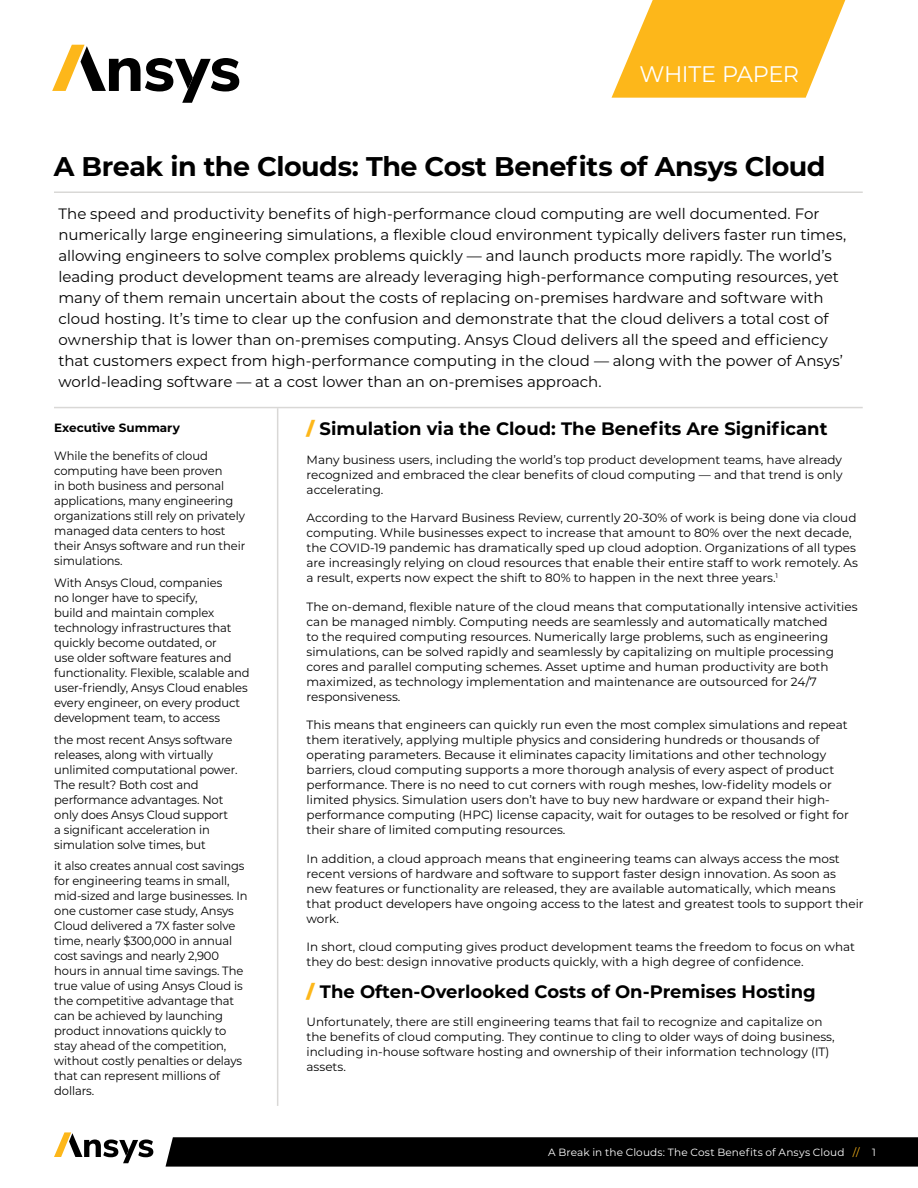
<style>
.page{position:relative;width:918px;height:1188px;background:#fff}
.page>*{position:absolute;margin:0;border:0;box-sizing:border-box;transform-origin:0 0}
.t1{font:700 27px "Montserrat";letter-spacing:-.015em;color:#000}
.t2{font:22.5px "Montserrat";letter-spacing:-.02em;color:#fff}
.t3{font:700 18px "Montserrat";color:#000}
.t4{font:15px/21px "Montserrat";letter-spacing:-.005em;color:#000}
.t5{font:12px/15px "Montserrat";color:#000}
.t6{font:12px/15px "Montserrat";color:#000;scale:.96 1}
.t7{font:700 12px "Montserrat";color:#000}
.t8{font:10.5px "Montserrat";letter-spacing:.01em;color:#fff}
.s1{font-weight:900;color:#fdb71a}
.s2{color:#fdb71a}
</style>
<div class="page">
<svg style="left:166px;top:1137px;width:752px;height:30px;background:#060606"></svg>
<svg style="left:54px;top:1132px;width:99px;height:31px"></svg>
<hr style="left:277px;top:408px;width:1px;height:698px;background:#d9d8d6">
<hr style="left:54px;top:407px;width:809px;height:1px;background:#d9d8d6">
<hr style="left:54px;top:192px;width:809px;height:1px;background:#d9d8d6">
<svg style="left:52px;top:45px;width:187px;height:58px"></svg>
<svg style="left:612px;top:0;width:233px;height:98px"></svg>
<h2 class="t2" style="left:640px;top:59px;width:161px">WHITE PAPER</h2>
<h1 class="t1" style="left:54px;top:147px;width:773px">A Break in the Clouds: The Cost Benefits of Ansys Cloud</h1>
<p class="t4" style="left:58px;top:203px;width:789px">The speed and productivity benefits of high-performance cloud computing are well documented. For numerically large engineering simulations, a flexible cloud environment typically delivers faster run times, allowing engineers to solve complex problems quickly ― and launch products more rapidly. The world’s leading product development teams are already leveraging high-performance computing resources, yet many of them remain uncertain about the costs of replacing on-premises hardware and software with cloud hosting. It’s time to clear up the confusion and demonstrate that the cloud delivers a total cost of ownership that is lower than on-premises computing. Ansys Cloud delivers all the speed and efficiency that customers expect from high-performance computing in the cloud ― along with the power of Ansys’ world-leading software ― at a cost lower than an on-premises approach.</p>
<p class="t7" style="left:54px;top:419px;width:127px">Executive Summary</p>
<p class="t6" style="left:54px;top:448px;width:201px">While the benefits of cloud computing have been proven<br>in both business and personal applications, many engineering organizations still rely on privately managed data centers to host their Ansys software and run their simulations.</p>
<p class="t6" style="left:54px;top:575px;width:205px">With Ansys Cloud, companies<br>no longer have to specify,<br>build and maintain complex technology infrastructures that quickly become outdated, or<br>use older software features and functionality. Flexible, scalable and user-friendly, Ansys Cloud enables every engineer, on every product development team, to access</p>
<p class="t6" style="left:54px;top:731px;width:192px">the most recent Ansys software releases, along with virtually unlimited computational power.<br>The result? Both cost and performance advantages. Not only does Ansys Cloud support a significant acceleration in simulation solve times, but</p>
<p class="t6" style="left:54px;top:858px;width:203px">it also creates annual cost savings for engineering teams in small, mid-sized and large businesses. In one customer case study, Ansys<br>Cloud delivered a 7X faster solve time, nearly $300,000 in annual cost savings and nearly 2,900 hours in annual time savings. The true value of using Ansys Cloud is the competitive advantage that can be achieved by launching product innovations quickly to stay ahead of the competition, without costly penalties or delays that can represent millions of dollars.</p>
<h3 class="t3" style="left:307px;top:416px;width:522px"><span class="s1">/</span> Simulation via the Cloud: The Benefits Are Significant</h3>
<p class="t5" style="left:307px;top:452px;width:537px;text-align:justify">Many business users, including the world’s top product development teams, have already recognized and embraced the clear benefits of cloud computing ― and that trend is only accelerating.</p>
<p class="t5" style="left:307px;top:510px;width:553px">According to the Harvard Business Review, currently 20-30% of work is being done via cloud computing. While businesses expect to increase that amount to 80% over the next decade, the COVID-19 pandemic has dramatically sped up cloud adoption. Organizations of all types are increasingly relying on cloud resources that enable their entire staff to work remotely. As a result, experts now expect the shift to 80% to happen in the next three years.<sup>1</sup></p>
<p class="t5" style="left:307px;top:599px;width:553px">The on-demand, flexible nature of the cloud means that computationally intensive activities can be managed nimbly. Computing needs are seamlessly and automatically matched<br>to the required computing resources. Numerically large problems, such as engineering simulations, can be solved rapidly and seamlessly by capitalizing on multiple processing cores and parallel computing schemes. Asset uptime and human productivity are both maximized, as technology implementation and maintenance are outsourced for 24/7 responsiveness.</p>
<p class="t5" style="left:307px;top:717px;width:544px">This means that engineers can quickly run even the most complex simulations and repeat them iteratively, applying multiple physics and considering hundreds or thousands of operating parameters. Because it eliminates capacity limitations and other technology barriers, cloud computing supports a more thorough analysis of every aspect of product performance. There is no need to cut corners with rough meshes, low-fidelity models or limited physics. Simulation users don’t have to buy new hardware or expand their high&shy;performance computing (HPC) license capacity, wait for outages to be resolved or fight for their share of limited computing resources.</p>
<p class="t5" style="left:307px;top:851px;width:559px">In addition, a cloud approach means that engineering teams can always access the most recent versions of hardware and software to support faster design innovation. As soon as new features or functionality are released, they are available automatically, which means<br>that product developers have ongoing access to the latest and greatest tools to support their work.</p>
<p class="t5" style="left:307px;top:939px;width:550px">In short, cloud computing gives product development teams the freedom to focus on what they do best: design innovative products quickly, with a high degree of confidence.</p>
<h3 class="t3" style="left:307px;top:978px;width:511px"><span class="s1">/</span> The Often-Overlooked Costs of On-Premises Hosting</h3>
<p class="t5" style="left:307px;top:1014px;width:530px">Unfortunately, there are still engineering teams that fail to recognize and capitalize on the benefits of cloud computing. They continue to cling to older ways of doing business, including in-house software hosting and ownership of their information technology (IT) assets.</p>
<p class="t8" style="left:548px;top:1145px;width:329px">A Break in the Clouds: The Cost Benefits of Ansys Cloud <span class="s2">//</span> 1</p>
</div>
